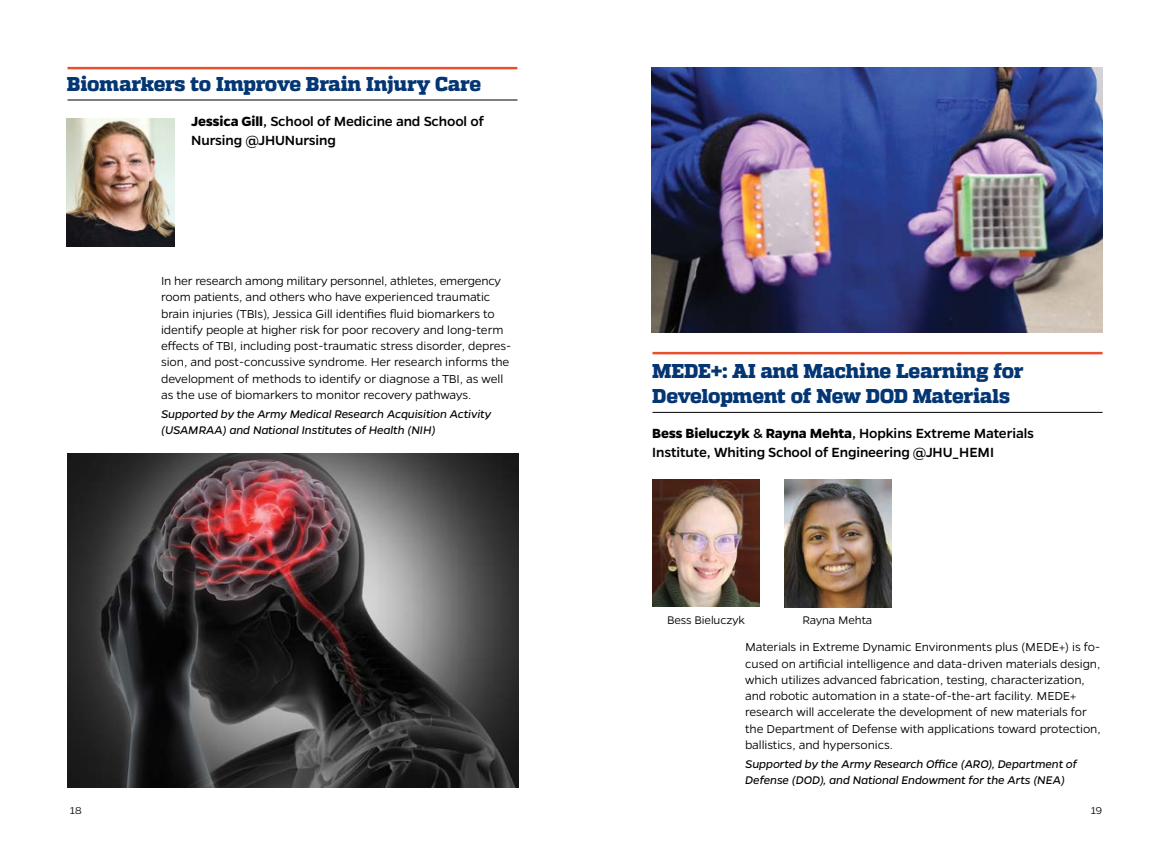
<style>
.page{position:relative;width:1170px;height:855px;background:#fff}
.page>*{position:absolute;margin:0;border:0;box-sizing:border-box;transform-origin:0 0}
.t1{font:800 20px/25px "Quadon";letter-spacing:-.015em;color:#043673}
.t2{font:500 15px/18.8px "Gentona";letter-spacing:-.01em;color:#000}
.t3{font:300 13.12px/16.2px "Gentona";letter-spacing:-.01em;color:#000}
.t4{font:italic 12.5px/16.2px "Gentona";letter-spacing:-.01em;color:#000}
.t5{font:300 12.5px "Gentona";letter-spacing:-.01em;color:#000}
.t6{font:300 11.25px "Gentona";color:#000}
.s1{font-weight:700}
</style>
<div class="page">
<hr style="left:68px;top:67px;width:449px;height:2px;background:#ea4f2c">
<hr style="left:68px;top:100px;width:450px;height:1px;background:#000">
<hr style="left:652px;top:352px;width:451px;height:2px;background:#ea4f2c">
<hr style="left:652px;top:412px;width:451px;height:1px;background:#000">
<img style="left:68px;top:454px;width:450px;height:333px">
<img style="left:651px;top:68px;width:452px;height:264px">
<img style="left:67px;top:118px;width:107px;height:128px">
<img style="left:652px;top:479px;width:108px;height:128px">
<img style="left:785px;top:479px;width:107px;height:128px">
<h1 class="t1" style="left:67px;top:72px;width:416px">Biomarkers to Improve Brain Injury Care</h1>
<p class="t2" style="left:191px;top:112px;width:294px"><span class="s1">Jessica Gill</span>, School of Medicine and School of<br>Nursing @JHUNursing</p>
<p class="t3" style="left:161px;top:273px;width:352px">In her research among military personnel, athletes, emergency room patients, and others who have experienced traumatic brain injuries (TBIs), Jessica Gill identifies fluid biomarkers to identify people at higher risk for poor recovery and long-term effects of TBI, including post-traumatic stress disorder, depres&shy;sion, and post-concussive syndrome. Her research informs the development of methods to identify or diagnose a TBI, as well as the use of biomarkers to monitor recovery pathways.</p>
<p class="t4" style="left:161px;top:406px;width:331px">Supported by the Army Medical Research Acquisition Activity (USAMRAA) and National Institutes of Health (NIH)</p>
<h1 class="t1" style="left:652px;top:359px;width:373px">MEDE+: AI and Machine Learning for<br>Development of New DOD Materials</h1>
<p class="t2" style="left:652px;top:424px;width:383px"><span class="s1">Bess Bieluczyk</span> &amp; <span class="s1">Rayna Mehta</span>, Hopkins Extreme Materials<br>Institute, Whiting School of Engineering @JHU_HEMI</p>
<p class="t5" style="left:667px;top:613px;width:79px">Bess Bieluczyk</p>
<p class="t5" style="left:803px;top:613px;width:71px">Rayna Mehta</p>
<p class="t3" style="left:745px;top:639px;width:357px">Materials in Extreme Dynamic Environments plus (MEDE+) is fo&shy;cused on artificial intelligence and data-driven materials design, which utilizes advanced fabrication, testing, characterization, and robotic automation in a state-of-the-art facility. MEDE+ research will accelerate the development of new materials for the Department of Defense with applications toward protection, ballistics, and hypersonics.</p>
<p class="t4" style="left:745px;top:756px;width:333px">Supported by the Army Research Office (ARO), Department of<br>Defense (DOD), and National Endowment for the Arts (NEA)</p>
<p class="t6" style="left:70px;top:804px;width:13px">18</p>
<p class="t6" style="left:1091px;top:804px;width:13px">19</p>
</div>
